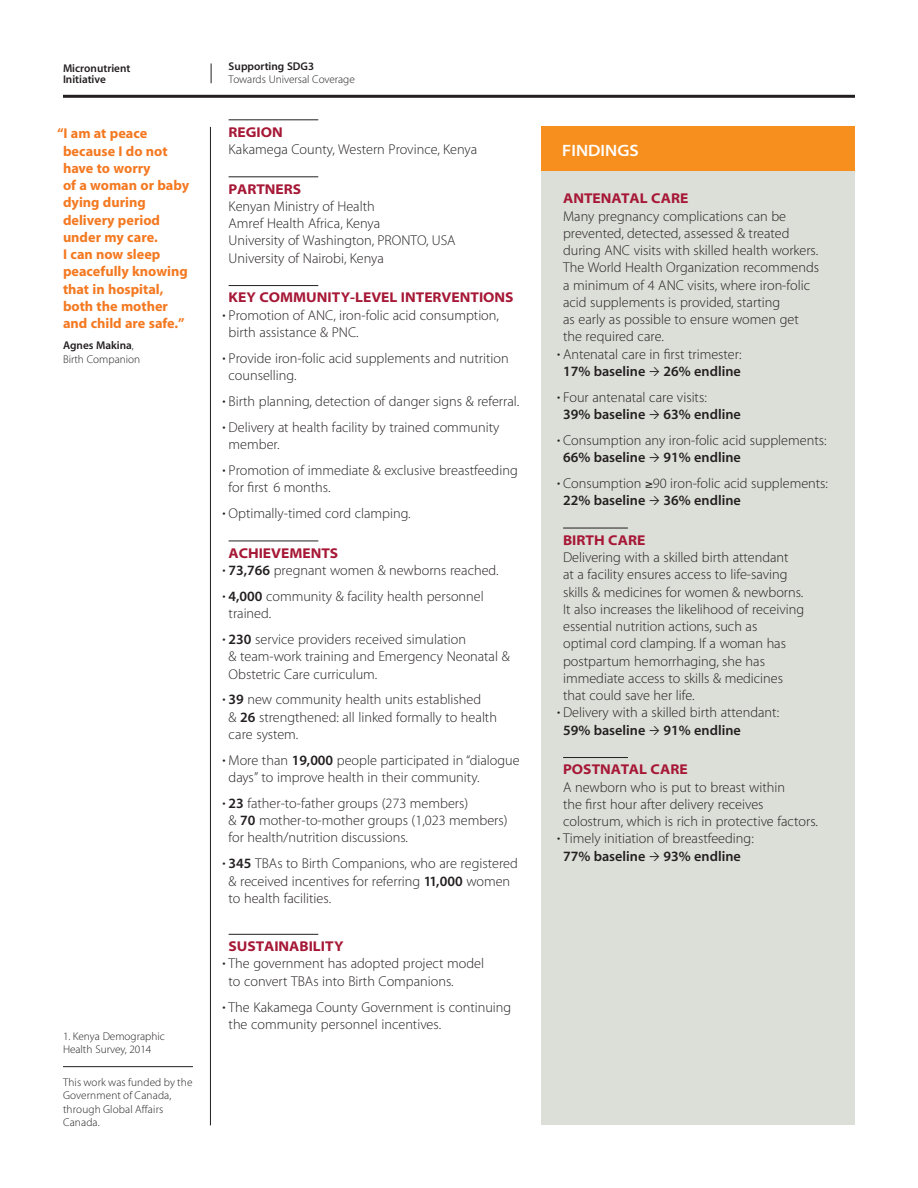
<style>
.page{position:relative;width:918px;height:1188px;background:#fff}
.page>*{position:absolute;margin:0;border:0;box-sizing:border-box;transform-origin:0 0}
.t1{font:16.5px "Myriad MM 565 700";color:#fff}
.Bullets{font:14.25px/17.2px "Myriad MM 215 600";letter-spacing:-.02em;color:#231f20}
.t2{font:14.25px/17.2px "Myriad MM 700 600";color:#f47921}
.t3{font:14.25px "Myriad MM 700 700";color:#a61836}
.Bullets-2{font:14.25px "Myriad MM 565 600";color:#231f20}
.Funded{font:11.25px/13.5px "Myriad MM 215 600";letter-spacing:-.015em;color:#231f20}
.t4{font:11.25px "Myriad MM 565 600";color:#231f20}
.s1{font-family:"Myriad MM 565 600"}
.s2{font-size:12.75px}
</style>
<div class="page">
<div style="left:542px;top:127px;width:313px;height:998px;background:#dcded8"></div>
<div style="left:542px;top:126px;width:313px;height:45px;background:#f68f1e"></div>
<hr style="left:229px;top:119px;width:89px;height:1px;background:#231f20">
<hr style="left:229px;top:176px;width:89px;height:1px;background:#231f20">
<hr style="left:229px;top:285px;width:89px;height:1px;background:#231f20">
<hr style="left:229px;top:541px;width:89px;height:1px;background:#231f20">
<hr style="left:229px;top:934px;width:89px;height:1px;background:#231f20">
<hr style="left:563px;top:528px;width:65px;height:1px;background:#231f20">
<hr style="left:563px;top:757px;width:65px;height:1px;background:#231f20">
<hr style="left:210px;top:127px;width:1px;height:998px;background:#231f20">
<hr style="left:63px;top:95px;width:792px;height:3px;background:#231f20">
<svg style="left:211px;top:64px;width:1px;height:19px"></svg>
<hr style="left:63px;top:1066px;width:130px;height:1px;background:#231f20">
<p class="t4" style="left:63px;top:63px;width:69px">Micronutrient</p>
<p class="t4" style="left:63px;top:73px;width:44px">Initiative</p>
<p class="t2" style="left:63px;top:126px;width:128px;text-indent:-6px">“I am at peace because I do not have to worry<br>of a woman or baby dying during delivery period under my care.<br>I can now sleep peacefully knowing that in hospital, both the mother and child are safe.”</p>
<p class="Funded" style="left:63px;top:339px;width:79px"><span class="s1">Agnes Makina</span>,<br>Birth Companion</p>
<p class="Funded" style="left:63px;top:1030px;width:103px">1. Kenya Demographic<br>Health Survey, 2014</p>
<p class="Funded" style="left:63px;top:1076px;width:131px">This work was funded by the<br>Government of Canada, through Global Affairs<br>Canada.</p>
<p class="t4" style="left:229px;top:61px;width:87px">Supporting SDG3</p>
<p class="Funded" style="left:229px;top:74px;width:128px">Towards Universal Coverage</p>
<h1 class="t3" style="left:229px;top:125px;width:56px">REGION</h1>
<p class="Bullets" style="left:229px;top:141px;width:251px">Kakamega County, Western Province, Kenya</p>
<h1 class="t3" style="left:229px;top:182px;width:74px">PARTNERS</h1>
<p class="Bullets" style="left:229px;top:198px;width:148px">Kenyan Ministry of Health</p>
<p class="Bullets" style="left:229px;top:216px;width:153px">Amref Health Africa, Kenya</p>
<p class="Bullets" style="left:229px;top:233px;width:229px">University of Washington, PRONTO, USA</p>
<p class="Bullets" style="left:229px;top:250px;width:157px">University of Nairobi, Kenya</p>
<h1 class="t3" style="left:229px;top:291px;width:287px">KEY COMMUNITY-LEVEL INTERVENTIONS</h1>
<p class="Bullets" style="left:229px;top:307px;width:272px;text-indent:-6px"><span class="s2">•</span> Promotion of ANC, iron-folic acid consumption, birth assistance &amp; PNC.</p>
<p class="Bullets" style="left:229px;top:350px;width:282px;text-indent:-6px"><span class="s2">•</span> Provide iron-folic acid supplements and nutrition counselling.</p>
<p class="Bullets" style="left:223px;top:393px;width:299px"><span class="s2">•</span> Birth planning, detection of danger signs &amp; referral.</p>
<p class="Bullets" style="left:229px;top:419px;width:273px;text-indent:-6px"><span class="s2">•</span> Delivery at health facility by trained community member.</p>
<p class="Bullets" style="left:229px;top:462px;width:291px;text-indent:-6px"><span class="s2">•</span> Promotion of immediate &amp; exclusive breastfeeding for first 6 months.</p>
<p class="Bullets" style="left:223px;top:505px;width:190px"><span class="s2">•</span> Optimally-timed cord clamping.</p>
<h1 class="t3" style="left:229px;top:546px;width:111px">ACHIEVEMENTS</h1>
<p class="Bullets" style="left:223px;top:562px;width:278px"><span class="s2">•</span> <span class="s1">73,766</span> pregnant women &amp; newborns reached.</p>
<p class="Bullets" style="left:229px;top:588px;width:257px;text-indent:-6px"><span class="s2">•</span> <span class="s1">4,000</span> community &amp; facility health personnel trained.</p>
<p class="Bullets" style="left:229px;top:631px;width:283px;text-indent:-6px"><span class="s2">•</span> <span class="s1">230</span> service providers received simulation<br>&amp; team-work training and Emergency Neonatal &amp;<br>Obstetric Care curriculum.</p>
<p class="Bullets" style="left:229px;top:692px;width:270px;text-indent:-6px"><span class="s2">•</span> <span class="s1">39</span> new community health units established<br>&amp; <span class="s1">26</span> strengthened: all linked formally to health care system.</p>
<p class="Bullets" style="left:229px;top:752px;width:293px;text-indent:-6px"><span class="s2">•</span> More than <span class="s1">19,000</span> people participated in “dialogue days” to improve health in their community.</p>
<p class="Bullets" style="left:229px;top:795px;width:281px;text-indent:-6px"><span class="s2">•</span> <span class="s1">23</span> father-to-father groups (273 members)<br>&amp; <span class="s1">70</span> mother-to-mother groups (1,023 members) for health/nutrition discussions.</p>
<p class="Bullets" style="left:229px;top:856px;width:291px;text-indent:-6px"><span class="s2">•</span> <span class="s1">345</span> TBAs to Birth Companions, who are registered &amp; received incentives for referring <span class="s1">11,000</span> women to health facilities.</p>
<h1 class="t3" style="left:229px;top:940px;width:117px">SUSTAINABILITY</h1>
<p class="Bullets" style="left:229px;top:956px;width:257px;text-indent:-6px"><span class="s2">•</span> The government has adopted project model to convert TBAs into Birth Companions.</p>
<p class="Bullets" style="left:229px;top:999px;width:284px;text-indent:-6px"><span class="s2">•</span> The Kakamega County Government is continuing the community personnel incentives.</p>
<p class="t1" style="left:562px;top:143px;width:78px">FINDINGS</p>
<h1 class="t3" style="left:563px;top:192px;width:127px">ANTENATAL CARE</h1>
<p class="Bullets" style="left:563px;top:208px;width:258px">Many pregnancy complications can be prevented, detected, assessed &amp; treated during ANC visits with skilled health workers.<br>The World Health Organization recommends a minimum of 4 ANC visits, where iron-folic acid supplements is provided, starting<br>as early as possible to ensure women get the required care.</p>
<p class="Bullets" style="left:563px;top:346px;width:180px;text-indent:-6px"><span class="s2">•</span> Antenatal care in first trimester:<br><span class="s1">17% baseline</span></p>
<p class="Bullets-2" style="left:664px;top:364px;width:79px">26% endline</p>
<p class="Bullets" style="left:563px;top:389px;width:146px;text-indent:-6px"><span class="s2">•</span> Four antenatal care visits:<br><span class="s1">39% baseline</span></p>
<p class="Bullets-2" style="left:664px;top:407px;width:79px">63% endline</p>
<p class="Bullets" style="left:563px;top:432px;width:265px;text-indent:-6px"><span class="s2">•</span> Consumption any iron-folic acid supplements:<br><span class="s1">66% baseline</span></p>
<p class="Bullets-2" style="left:664px;top:450px;width:79px">91% endline</p>
<p class="Bullets" style="left:563px;top:475px;width:267px;text-indent:-6px"><span class="s2">•</span> Consumption ≥90 iron-folic acid supplements:<br><span class="s1">22% baseline</span></p>
<p class="Bullets-2" style="left:664px;top:494px;width:79px">36% endline</p>
<h1 class="t3" style="left:563px;top:533px;width:84px">BIRTH CARE</h1>
<p class="Bullets" style="left:563px;top:549px;width:243px">Delivering with a skilled birth attendant<br>at a facility ensures access to life-saving skills &amp; medicines for women &amp; newborns.<br>It also increases the likelihood of receiving essential nutrition actions, such as optimal cord clamping. If a woman has postpartum hemorrhaging, she has immediate access to skills &amp; medicines that could save her life.</p>
<p class="Bullets" style="left:563px;top:705px;width:218px;text-indent:-6px"><span class="s2">•</span> Delivery with a skilled birth attendant:<br><span class="s1">59% baseline</span></p>
<p class="Bullets-2" style="left:664px;top:723px;width:79px">91% endline</p>
<h1 class="t3" style="left:563px;top:763px;width:126px">POSTNATAL CARE</h1>
<p class="Bullets" style="left:563px;top:779px;width:257px">A newborn who is put to breast within<br>the first hour after delivery receives colostrum, which is rich in protective factors.</p>
<p class="Bullets" style="left:563px;top:831px;width:193px;text-indent:-6px"><span class="s2">•</span> Timely initiation of breastfeeding:<br><span class="s1">77% baseline</span></p>
<p class="Bullets-2" style="left:664px;top:849px;width:79px">93% endline</p>
</div>
